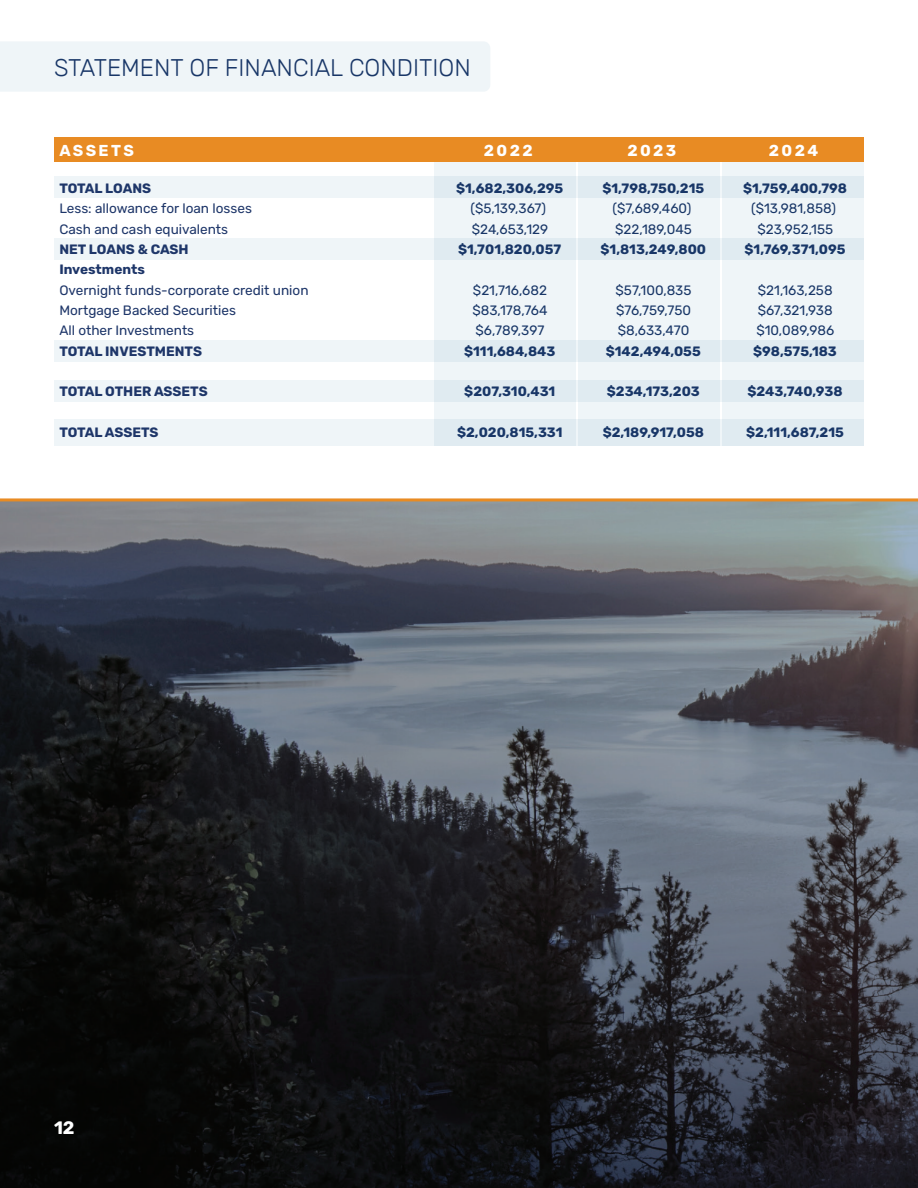
<style>
.page{position:relative;width:918px;height:1188px;background:#fff}
.page>*{position:absolute;margin:0;border:0;box-sizing:border-box;transform-origin:0 0}
.t1{font:300 24px "Rubik";color:#183667}
.t2{font:700 18px "Rubik";color:#fff}
.t3{font:700 15.9px "Rubik";letter-spacing:.15em;color:#fff}
.t4{font:700 13.5px "Rubik";color:#183667}
.t5{font:13.5px/20.4px "Rubik";color:#183667;text-align:justify}
.t6{font:13.5px/20.4px "Rubik";color:#1e3669}
.t7{font:700 13.5px/20.4px "Rubik";color:#1e3669}
</style>
<div class="page">
<div style="left:0;top:42px;width:490px;height:50px;background:#eff5f8"></div>
<img style="left:0;top:501px;width:918px;height:687px">
<hr style="left:0;top:498px;width:918px;height:3px;background:#e88b23">
<div style="left:434px;top:138px;width:141px;height:308px;background:#eff5f8"></div>
<div style="left:578px;top:138px;width:142px;height:308px;background:#eff5f8"></div>
<div style="left:722px;top:138px;width:142px;height:308px;background:#eff5f8"></div>
<div style="left:54px;top:419px;width:810px;height:27px;background:linear-gradient(to right,#f2f7fa,#dce8ef)"></div>
<div style="left:54px;top:381px;width:810px;height:21px;background:linear-gradient(to right,#f2f7fa,#dce8ef)"></div>
<div style="left:54px;top:341px;width:810px;height:21px;background:linear-gradient(to right,#f2f7fa,#dce8ef)"></div>
<div style="left:54px;top:239px;width:810px;height:21px;background:linear-gradient(to right,#f2f7fa,#dce8ef)"></div>
<div style="left:54px;top:177px;width:810px;height:21px;background:linear-gradient(to right,#f2f7fa,#dce8ef)"></div>
<div style="left:54px;top:138px;width:810px;height:24px;background:#e88b23"></div>
<h1 class="t1" style="left:54px;top:55px;width:418px">STATEMENT OF FINANCIAL CONDITION</h1>
<p class="t3" style="left:59px;top:142px;width:76px">ASSETS</p>
<p class="t7" style="left:59px;top:178px;width:93px">TOTAL LOANS</p>
<p class="t6" style="left:59px;top:199px;width:194px">Less: allowance for loan losses<br>Cash and cash equivalents</p>
<p class="t7" style="left:59px;top:239px;width:131px">NET LOANS &amp; CASH<br>Investments</p>
<p class="t6" style="left:59px;top:280px;width:251px">Overnight funds-corporate credit union<br>Mortgage Backed Securities<br>All other Investments</p>
<p class="t7" style="left:59px;top:341px;width:144px">TOTAL INVESTMENTS</p>
<p class="t7" style="left:59px;top:382px;width:150px">TOTAL OTHER ASSETS</p>
<p class="t7" style="left:59px;top:423px;width:101px">TOTAL ASSETS</p>
<p class="t3" style="left:484px;top:142px;width:50px">2022</p>
<p class="t4" style="left:456px;top:181px;width:109px">$1,682,306,295</p>
<p class="t5" style="left:471px;top:199px;width:79px">($5,139,367) $24,653,129</p>
<p class="t4" style="left:458px;top:242px;width:105px">$1,701,820,057</p>
<p class="t5" style="left:472px;top:280px;width:77px">$21,716,682 $83,178,764 $6,789,397</p>
<p class="t4" style="left:464px;top:343px;width:93px">$111,684,843</p>
<p class="t4" style="left:464px;top:384px;width:92px">$207,310,431</p>
<p class="t4" style="left:457px;top:425px;width:107px">$2,020,815,331</p>
<p class="t3" style="left:627px;top:142px;width:50px">2023</p>
<p class="t4" style="left:602px;top:181px;width:103px">$1,798,750,215</p>
<p class="t5" style="left:612px;top:199px;width:81px">($7,689,460) $22,189,045</p>
<p class="t4" style="left:601px;top:242px;width:107px">$1,813,249,800</p>
<p class="t5" style="left:616px;top:280px;width:77px">$57,100,835 $76,759,750 $8,633,470</p>
<p class="t4" style="left:606px;top:343px;width:97px">$142,494,055</p>
<p class="t4" style="left:607px;top:384px;width:95px">$234,173,203</p>
<p class="t4" style="left:603px;top:425px;width:103px">$2,189,917,058</p>
<p class="t3" style="left:769px;top:142px;width:51px">2024</p>
<p class="t4" style="left:743px;top:181px;width:106px">$1,759,400,798</p>
<p class="t5" style="left:751px;top:199px;width:87px;text-align:center">($13,981,858) $23,952,155</p>
<p class="t4" style="left:745px;top:242px;width:103px">$1,769,371,095</p>
<p class="t5" style="left:756px;top:280px;width:79px">$21,163,258 $67,321,938 $10,089,986</p>
<p class="t4" style="left:753px;top:343px;width:85px">$98,575,183</p>
<p class="t4" style="left:747px;top:384px;width:97px">$243,740,938</p>
<p class="t4" style="left:746px;top:425px;width:99px">$2,111,687,215</p>
<h2 class="t2" style="left:54px;top:1117px;width:22px">12</h2>
</div>
